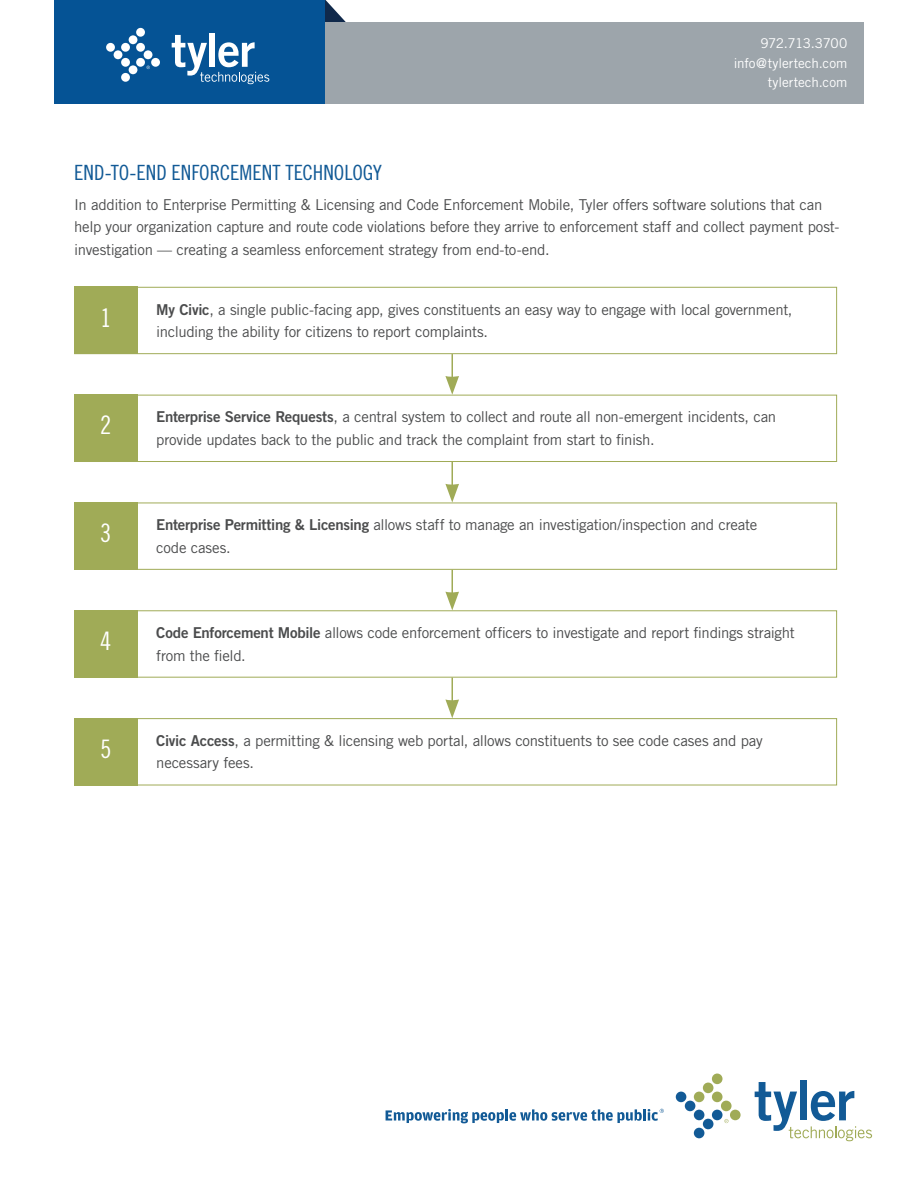
<style>
.page{position:relative;width:918px;height:1188px;background:#fff}
.page>*{position:absolute;margin:0;border:0;box-sizing:border-box;transform-origin:0 0}
.t1{font:25.5px "Trade Gothic LT Std Cn 18";color:#fff}
.t2{font:21px "Trade Gothic LT Std Cn 18";color:#125a96}
.t3{font:15px/22.5px "Trade Gothic LT Std";letter-spacing:-.02em;color:#4b4c4d}
.t4{font:13.5px/19.5px "Trade Gothic";letter-spacing:-.01em;color:#fff;text-align:right}
.s1{font-family:"Trade Gothic LT Std Bd 2"}
</style>
<div class="page">
<svg style="left:325px;top:0;width:21px;height:22px"></svg>
<div style="left:297px;top:22px;width:567px;height:82px;background:#9da5ab"></div>
<div style="left:54px;top:0;width:271px;height:104px;background:#055395"></div>
<div style="left:209px;top:34px;width:6px;height:33px;background:#fff"></div>
<svg style="left:172px;top:35px;width:97px;height:49px"></svg>
<div style="left:106px;top:43px;width:9px;height:9px;background:#fff;border-radius:50%"></div>
<div style="left:114px;top:50px;width:8px;height:9px;background:#fff;border-radius:50%"></div>
<div style="left:121px;top:58px;width:9px;height:9px;background:#fff;border-radius:50%"></div>
<div style="left:121px;top:73px;width:9px;height:9px;background:#fff;border-radius:50%"></div>
<div style="left:129px;top:65px;width:8px;height:9px;background:#fff;border-radius:50%"></div>
<div style="left:136px;top:58px;width:9px;height:9px;background:#fff;border-radius:50%"></div>
<div style="left:121px;top:43px;width:9px;height:9px;background:#fff;border-radius:50%"></div>
<div style="left:129px;top:35px;width:8px;height:9px;background:#fff;border-radius:50%"></div>
<div style="left:136px;top:43px;width:9px;height:9px;background:#fff;border-radius:50%"></div>
<div style="left:144px;top:50px;width:8px;height:9px;background:#fff;border-radius:50%"></div>
<div style="left:151px;top:58px;width:9px;height:9px;background:#fff;border-radius:50%"></div>
<div style="left:136px;top:28px;width:9px;height:9px;background:#fff;border-radius:50%"></div>
<svg style="left:146px;top:66px;width:4px;height:3px"></svg>
<div style="left:800px;top:1080px;width:7px;height:40px;background:#125a96"></div>
<svg style="left:755px;top:1082px;width:117px;height:59px"></svg>
<div style="left:676px;top:1092px;width:10px;height:10px;background:#125a96;border-radius:50%"></div>
<div style="left:685px;top:1101px;width:10px;height:10px;background:#125a96;border-radius:50%"></div>
<div style="left:694px;top:1110px;width:10px;height:10px;background:#125a96;border-radius:50%"></div>
<div style="left:694px;top:1128px;width:10px;height:10px;background:#125a96;border-radius:50%"></div>
<div style="left:703px;top:1119px;width:10px;height:10px;background:#125a96;border-radius:50%"></div>
<div style="left:712px;top:1110px;width:11px;height:10px;background:#125a96;border-radius:50%"></div>
<div style="left:694px;top:1092px;width:10px;height:10px;background:#a0ab57;border-radius:50%"></div>
<div style="left:703px;top:1083px;width:10px;height:10px;background:#a0ab57;border-radius:50%"></div>
<div style="left:712px;top:1092px;width:11px;height:10px;background:#a0ab57;border-radius:50%"></div>
<div style="left:721px;top:1101px;width:11px;height:10px;background:#a0ab57;border-radius:50%"></div>
<div style="left:730px;top:1110px;width:11px;height:10px;background:#a0ab57;border-radius:50%"></div>
<div style="left:712px;top:1074px;width:11px;height:10px;background:#a0ab57;border-radius:50%"></div>
<svg style="left:724px;top:1119px;width:5px;height:4px"></svg>
<svg style="left:386px;top:1109px;width:278px;height:14px"></svg>
<div style="left:74px;top:287px;width:763px;height:67px;border:1px solid #a0ab57"></div>
<div style="left:74px;top:395px;width:763px;height:67px;border:1px solid #a0ab57"></div>
<div style="left:74px;top:503px;width:763px;height:67px;border:1px solid #a0ab57"></div>
<div style="left:74px;top:610px;width:763px;height:68px;border:1px solid #a0ab57"></div>
<div style="left:74px;top:718px;width:763px;height:67px;border:1px solid #a0ab57"></div>
<div style="left:74px;top:287px;width:63px;height:67px;background:#a0ab57"></div>
<div style="left:74px;top:395px;width:63px;height:67px;background:#a0ab57"></div>
<div style="left:74px;top:503px;width:63px;height:67px;background:#a0ab57"></div>
<div style="left:74px;top:610px;width:63px;height:68px;background:#a0ab57"></div>
<div style="left:74px;top:718px;width:63px;height:67px;background:#a0ab57"></div>
<svg style="left:445px;top:354px;width:14px;height:41px"></svg>
<svg style="left:445px;top:462px;width:14px;height:41px"></svg>
<svg style="left:445px;top:570px;width:14px;height:40px"></svg>
<svg style="left:445px;top:678px;width:14px;height:40px"></svg>
<p class="t4" style="left:734px;top:34px;width:115px">972.713.3700 info@tylertech.com tylertech.com</p>
<h2 class="t2" style="left:74px;top:160px;width:309px">END-TO-END ENFORCEMENT TECHNOLOGY</h2>
<p class="t3" style="left:74px;top:193px;width:767px">In addition to Enterprise Permitting &amp; Licensing and Code Enforcement Mobile, Tyler offers software solutions that can help your organization capture and route code violations before they arrive to enforcement staff and collect payment post&shy;investigation — creating a seamless enforcement strategy from end-to-end.</p>
<h1 class="t1" style="left:100px;top:302px;width:13px">1</h1>
<p class="t3" style="left:156px;top:298px;width:638px"><span class="s1">My Civic</span>, a single public-facing app, gives constituents an easy way to engage with local government, including the ability for citizens to report complaints.</p>
<h1 class="t1" style="left:100px;top:410px;width:13px">2</h1>
<p class="t3" style="left:156px;top:406px;width:621px"><span class="s1">Enterprise Service Requests</span>, a central system to collect and route all non-emergent incidents, can provide updates back to the public and track the complaint from start to finish.</p>
<h1 class="t1" style="left:100px;top:518px;width:13px">3</h1>
<p class="t3" style="left:156px;top:514px;width:602px"><span class="s1">Enterprise Permitting &amp; Licensing</span> allows staff to manage an investigation/inspection and create code cases.</p>
<h1 class="t1" style="left:100px;top:626px;width:13px">4</h1>
<p class="t3" style="left:156px;top:621px;width:640px"><span class="s1">Code Enforcement Mobile</span> allows code enforcement officers to investigate and report findings straight from the field.</p>
<h1 class="t1" style="left:100px;top:734px;width:13px">5</h1>
<p class="t3" style="left:156px;top:729px;width:608px"><span class="s1">Civic Access</span>, a permitting &amp; licensing web portal, allows constituents to see code cases and pay necessary fees.</p>
</div>
